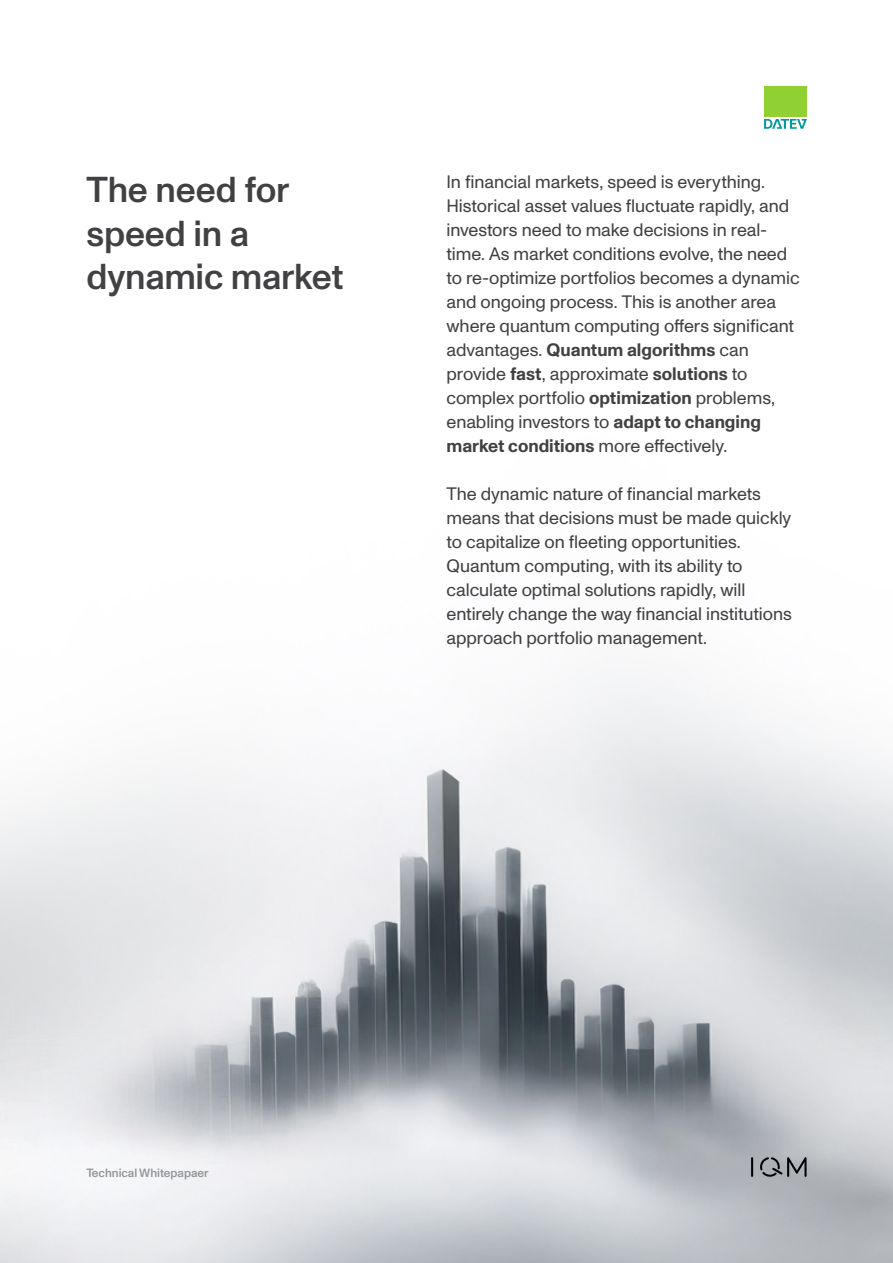
<style>
.page{position:relative;width:893px;height:1263px;background:#fff}
.page>*{position:absolute;margin:0;border:0;box-sizing:border-box;transform-origin:0 0}
.t1{font:500 36px/43.2px "Monument Grotesk";letter-spacing:-.005em;color:#414042}
.t2{font:18px/24px "Monument Grotesk";letter-spacing:-.005em;color:#414042}
.t3{font:500 12px "Monument Grotesk";color:#939598}
.s1{font-weight:700}
</style>
<div class="page">
<img style="left:0;top:674px;width:893px;height:589px">
<svg style="left:751px;top:1157px;width:2px;height:20px"></svg>
<svg style="left:760px;top:1157px;width:47px;height:20px"></svg>
<svg style="left:764px;top:119px;width:43px;height:10px"></svg>
<div style="left:764px;top:86px;width:43px;height:31px;background:#90d033"></div>
<h1 class="t1" style="left:86px;top:167px;width:259px">The need for speed in a dynamic market</h1>
<p class="t2" style="left:446px;top:169px;width:355px">In financial markets, speed is everything.<br>Historical asset values fluctuate rapidly, and investors need to make decisions in real&shy;time. As market conditions evolve, the need to re-optimize portfolios becomes a dynamic and ongoing process. This is another area where quantum computing offers significant advantages. <span class="s1">Quantum algorithms</span> can provide <span class="s1">fast</span>, approximate <span class="s1">solutions</span> to complex portfolio <span class="s1">optimization</span> problems, enabling investors to <span class="s1">adapt to changing market conditions</span> more effectively.</p>
<p class="t2" style="left:446px;top:481px;width:347px">The dynamic nature of financial markets means that decisions must be made quickly to capitalize on fleeting opportunities.<br>Quantum computing, with its ability to calculate optimal solutions rapidly, will entirely change the way financial institutions approach portfolio management.</p>
<p class="t3" style="left:86px;top:1164px;width:124px">Technical Whitepapaer</p>
</div>
